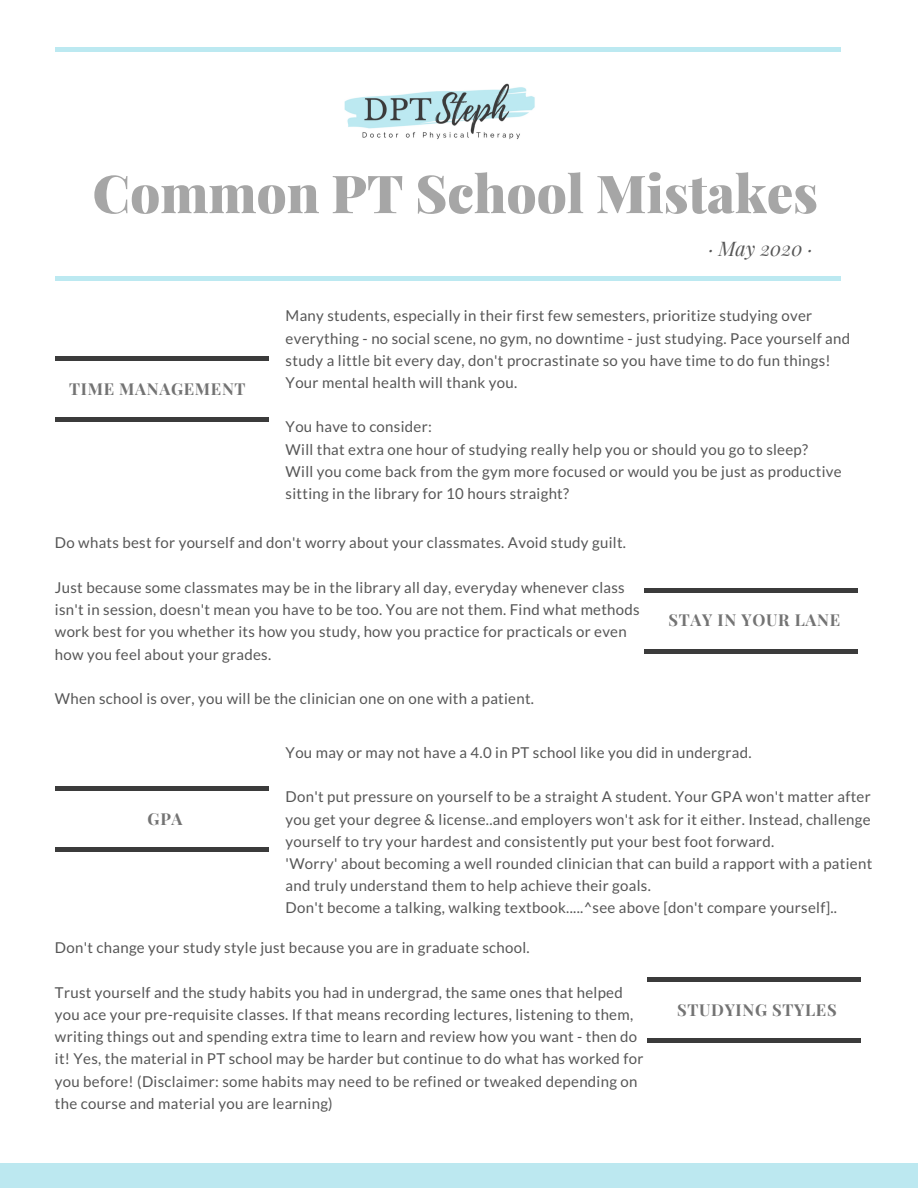
<style>
.page{position:relative;width:918px;height:1188px;background:#fff}
.page>*{position:absolute;margin:0;border:0;box-sizing:border-box;transform-origin:0 0}
.t1{font:900 52.5px "Playfair Display";color:#a6a6a6}
.t2{font:italic 19.8px "Playfair Display";color:#565656}
.t3{font:700 16.5px "Playfair Display";letter-spacing:.04em;color:#737373}
.t4{font:15px/22.2px "Lato";letter-spacing:.02em;color:#565656}
</style>
<div class="page">
<div style="left:0;top:1164px;width:918px;height:24px;background:#bce8f0"></div>
<hr style="left:55px;top:47px;width:785px;height:4px;background:#bce9f1">
<img style="left:344px;top:83px;width:191px;height:57px">
<hr style="left:55px;top:277px;width:785px;height:4px;background:#bce9f1">
<div style="left:55px;top:417px;width:214px;height:5px;background:#3b3b3b"></div>
<hr style="left:55px;top:357px;width:214px;height:4px;background:#3b3b3b">
<hr style="left:644px;top:649px;width:214px;height:4px;background:#3b3b3b">
<div style="left:644px;top:588px;width:214px;height:5px;background:#3b3b3b"></div>
<div style="left:55px;top:847px;width:214px;height:5px;background:#3b3b3b"></div>
<div style="left:55px;top:786px;width:214px;height:5px;background:#3b3b3b"></div>
<hr style="left:647px;top:1038px;width:213px;height:4px;background:#3b3b3b">
<div style="left:647px;top:977px;width:213px;height:5px;background:#3b3b3b"></div>
<h1 class="t1" style="left:92px;top:156px;width:727px">Common PT School Mistakes</h1>
<h2 class="t2" style="left:708px;top:234px;width:106px">· May 2020 ·</h2>
<p class="t3" style="left:69px;top:377px;width:178px">TIME MANAGEMENT</p>
<p class="t4" style="left:286px;top:304px;width:566px">Many students, especially in their first few semesters, prioritize studying over everything - no social scene, no gym, no downtime - just studying. Pace yourself and study a little bit every day, don't procrastinate so you have time to do fun things!<br>Your mental health will thank you.</p>
<p class="t4" style="left:286px;top:416px;width:558px">You have to consider:<br>Will that extra one hour of studying really help you or should you go to sleep?<br>Will you come back from the gym more focused or would you be just as productive sitting in the library for 10 hours straight?</p>
<p class="t4" style="left:55px;top:532px;width:573px">Do whats best for yourself and don't worry about your classmates. Avoid study guilt.</p>
<p class="t4" style="left:55px;top:576px;width:586px">Just because some classmates may be in the library all day, everyday whenever class isn't in session, doesn't mean you have to be too. You are not them. Find what methods work best for you whether its how you study, how you practice for practicals or even how you feel about your grades.</p>
<p class="t4" style="left:55px;top:687px;width:481px">When school is over, you will be the clinician one on one with a patient.</p>
<p class="t3" style="left:669px;top:609px;width:173px">STAY IN YOUR LANE</p>
<p class="t3" style="left:148px;top:807px;width:37px">GPA</p>
<p class="t4" style="left:286px;top:741px;width:467px">You may or may not have a 4.0 in PT school like you did in undergrad.</p>
<p class="t4" style="left:286px;top:785px;width:588px">Don't put pressure on yourself to be a straight A student. Your GPA won't matter after you get your degree &amp; license..and employers won't ask for it either. Instead, challenge yourself to try your hardest and consistently put your best foot forward.<br>'Worry' about becoming a well rounded clinician that can build a rapport with a patient and truly understand them to help achieve their goals.<br>Don't become a talking, walking textbook.....^see above [don't compare yourself]..</p>
<p class="t4" style="left:55px;top:936px;width:476px">Don't change your study style just because you are in graduate school.</p>
<p class="t4" style="left:55px;top:981px;width:590px">Trust yourself and the study habits you had in undergrad, the same ones that helped you ace your pre-requisite classes. If that means recording lectures, listening to them, writing things out and spending extra time to learn and review how you want - then do it! Yes, the material in PT school may be harder but continue to do what has worked for you before! (Disclaimer: some habits may need to be refined or tweaked depending on the course and material you are learning)</p>
<p class="t3" style="left:677px;top:998px;width:161px">STUDYING STYLES</p>
</div>
